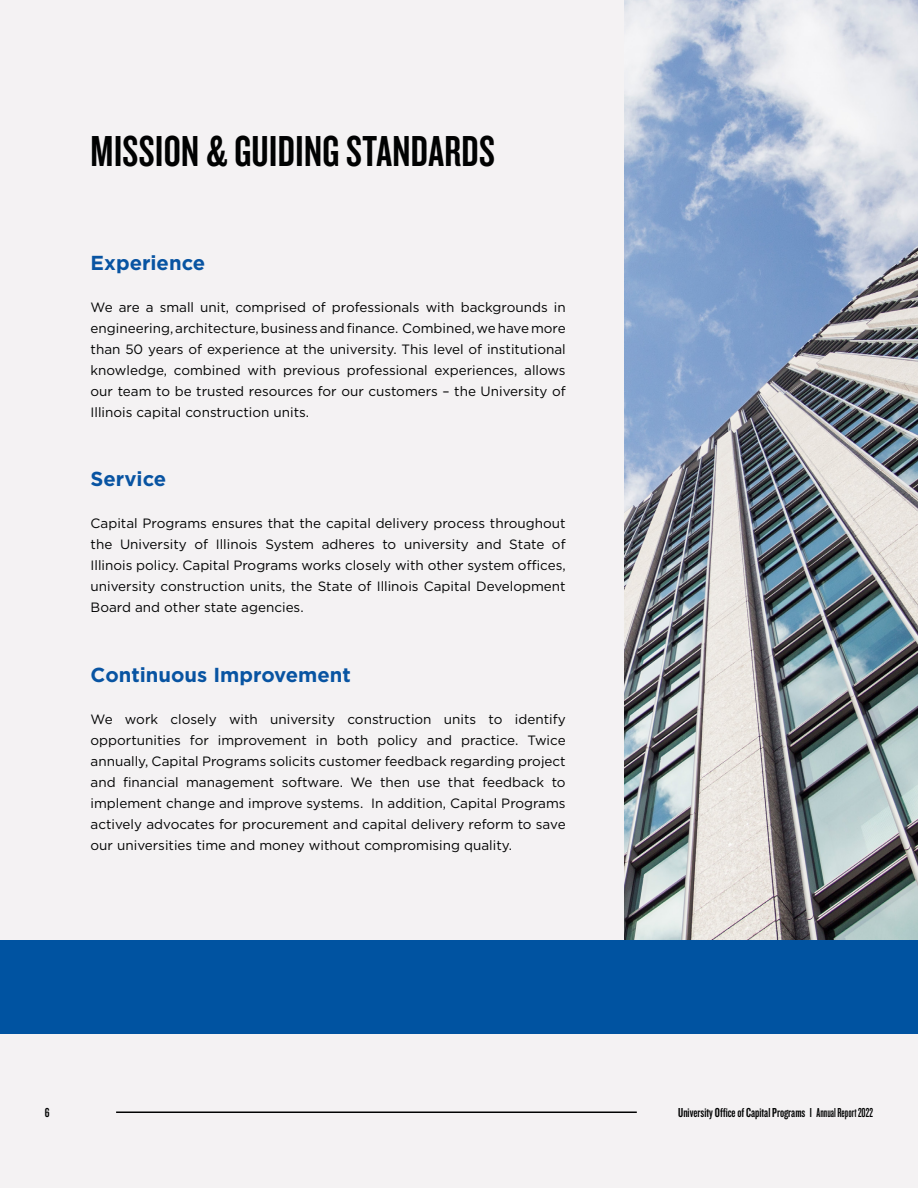
<style>
.page{position:relative;width:918px;height:1188px;background:#f4f2f3}
.page>*{position:absolute;margin:0;border:0;box-sizing:border-box;transform-origin:0 0}
.H2__T2{font:45px "Knockout 48 Featherweight";letter-spacing:.01em;color:#010202}
.H3__SH3{font:700 20.25px "Gotham";color:#0854a2}
.P__Basic_Content{font:13.5px/21px "Gotham";color:#010202;text-align:justify}
.t1{font:13.5px "Knockout 48 Featherweight";color:#010202}
.s1{font-family:"Knockout 47 Bantamweight"}
</style>
<div class="page">
<img style="left:625px;top:0;width:293px;height:940px">
<div style="left:0;top:940px;width:918px;height:93px;background:#0053a1"></div>
<hr style="left:116px;top:1112px;width:521px;height:1px;background:#010202">
<h2 class="H2__T2" style="left:91px;top:124px;width:406px">MISSION &amp; GUIDING STANDARDS</h2>
<h3 class="H3__SH3" style="left:91px;top:249px;width:116px">Experience</h3>
<p class="P__Basic_Content" style="left:91px;top:296px;width:477px">We are a small unit, comprised of professionals with backgrounds in engineering, architecture, business and finance. Combined, we have more than 50 years of experience at the university. This level of institutional knowledge, combined with previous professional experiences, allows our team to be trusted resources for our customers – the University of Illinois capital construction units.</p>
<h3 class="H3__SH3" style="left:91px;top:466px;width:77px">Service</h3>
<p class="P__Basic_Content" style="left:91px;top:513px;width:477px">Capital Programs ensures that the capital delivery process throughout the University of Illinois System adheres to university and State of Illinois policy. Capital Programs works closely with other system offices, university construction units, the State of Illinois Capital Development Board and other state agencies.</p>
<h3 class="H3__SH3" style="left:91px;top:662px;width:262px">Continuous Improvement</h3>
<p class="P__Basic_Content" style="left:91px;top:709px;width:477px">We work closely with university construction units to identify opportunities for improvement in both policy and practice. Twice annually, Capital Programs solicits customer feedback regarding project and financial management software. We then use that feedback to implement change and improve systems. In addition, Capital Programs actively advocates for procurement and capital delivery reform to save our universities time and money without compromising quality.</p>
<p class="t1" style="left:45px;top:1104px;width:6px">6</p>
<p class="t1" style="left:678px;top:1104px;width:196px">University Office of Capital Programs <span class="s1">I Annual Report 2022</span></p>
</div>
